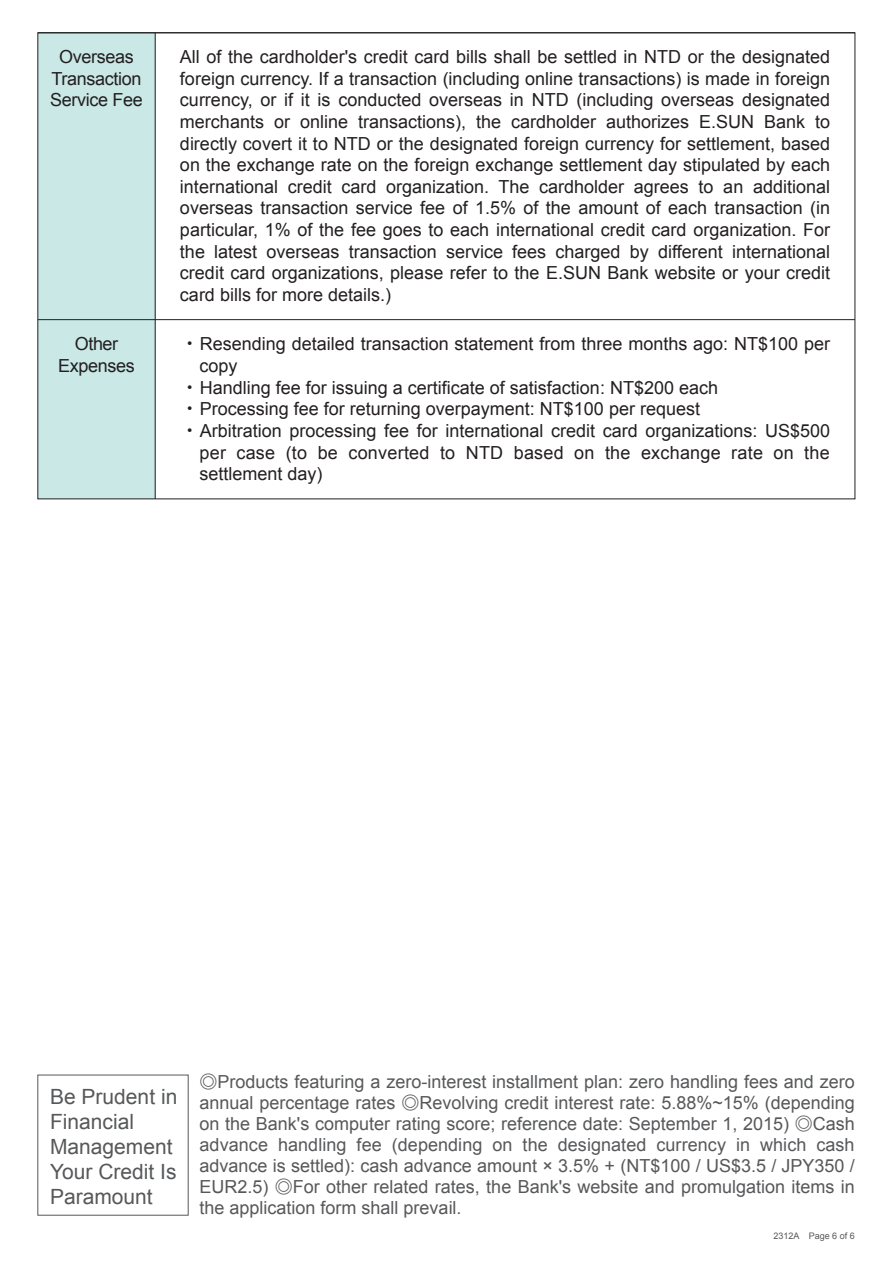
<style>
.page{position:relative;width:893px;height:1263px;background:#fff}
.page>*{position:absolute;margin:0;border:0;box-sizing:border-box;transform-origin:0 0}
.t1{font:21px/25.2px "Arial";color:#57585a}
.t2{font:18px/21.6px "Arial";color:#231f20;text-align:justify}
.t3{font:18px/21px "Arial";color:#57585a;text-align:justify}
.t4{font:18px/21.6px "Arial";letter-spacing:-.02em;color:#231f20;text-align:center}
.t5{font:9px "Arial";color:#57585a}
.s1{font-family:"Koz Go Pr 6 N"}
.s2{font-family:"DF Hei Std W3"}
</style>
<div class="page">
<div style="left:38px;top:33px;width:117px;height:466px;background:#c9e8e6"></div>
<hr style="left:155px;top:33px;width:1px;height:466px;background:#231f20">
<hr style="left:38px;top:33px;width:817px;height:1px;background:#231f20">
<hr style="left:38px;top:319px;width:817px;height:1px;background:#231f20">
<p class="t4" style="left:50px;top:46px;width:94px">Overseas<br>Transaction<br>Service Fee</p>
<p class="t2" style="left:180px;top:46px;width:652px">All of the cardholder's credit card bills shall be settled in NTD or the designated foreign currency. If a transaction (including online transactions) is made in foreign currency, or if it is conducted overseas in NTD (including overseas designated merchants or online transactions), the cardholder authorizes E.SUN Bank to directly covert it to NTD or the designated foreign currency for settlement, based on the exchange rate on the foreign exchange settlement day stipulated by each international credit card organization. The cardholder agrees to an additional overseas transaction service fee of 1.5% of the amount of each transaction (in particular, 1% of the fee goes to each international credit card organization. For the latest overseas transaction service fees charged by different international credit card organizations, please refer to the E.SUN Bank website or your credit card bills for more details.)</p>
<p class="t4" style="left:58px;top:333px;width:78px">Other<br>Expenses</p>
<p class="t2" style="left:181px;top:334px;width:651px"><span class="s1">・</span>Resending detailed transaction statement from three months ago: NT$100 per</p>
<p class="t2" style="left:199px;top:355px;width:40px">copy</p>
<p class="t2" style="left:181px;top:377px;width:539px"><span class="s1">・</span>Handling fee for issuing a certificate of satisfaction: NT$200 each</p>
<p class="t2" style="left:181px;top:398px;width:521px"><span class="s1">・</span>Processing fee for returning overpayment: NT$100 per request</p>
<p class="t2" style="left:181px;top:420px;width:651px"><span class="s1">・</span>Arbitration processing fee for international credit card organizations: US$500</p>
<p class="t2" style="left:199px;top:442px;width:632px">per case (to be converted to NTD based on the exchange rate on the</p>
<p class="t2" style="left:199px;top:463px;width:125px">settlement day)</p>
<p class="t1" style="left:50px;top:1084px;width:129px">Be Prudent in<br>Financial<br>Management<br>Your Credit Is<br>Paramount</p>
<p class="t3" style="left:200px;top:1071px;width:657px"><span class="s2">◎</span>Products featuring a zero-interest installment plan: zero handling fees and zero annual percentage rates <span class="s2">◎</span>Revolving credit interest rate: 5.88%~15% (depending on the Bank's computer rating score; reference date: September 1, 2015) <span class="s2">◎</span>Cash advance handling fee (depending on the designated currency in which cash advance is settled): cash advance amount × 3.5% + (NT$100 / US$3.5 / JPY350 / EUR2.5) <span class="s2">◎</span>For other related rates, the Bank's website and promulgation items in the application form shall prevail.</p>
<p class="t5" style="left:773px;top:1229px;width:83px">2312A Page 6 of 6</p>
</div>
